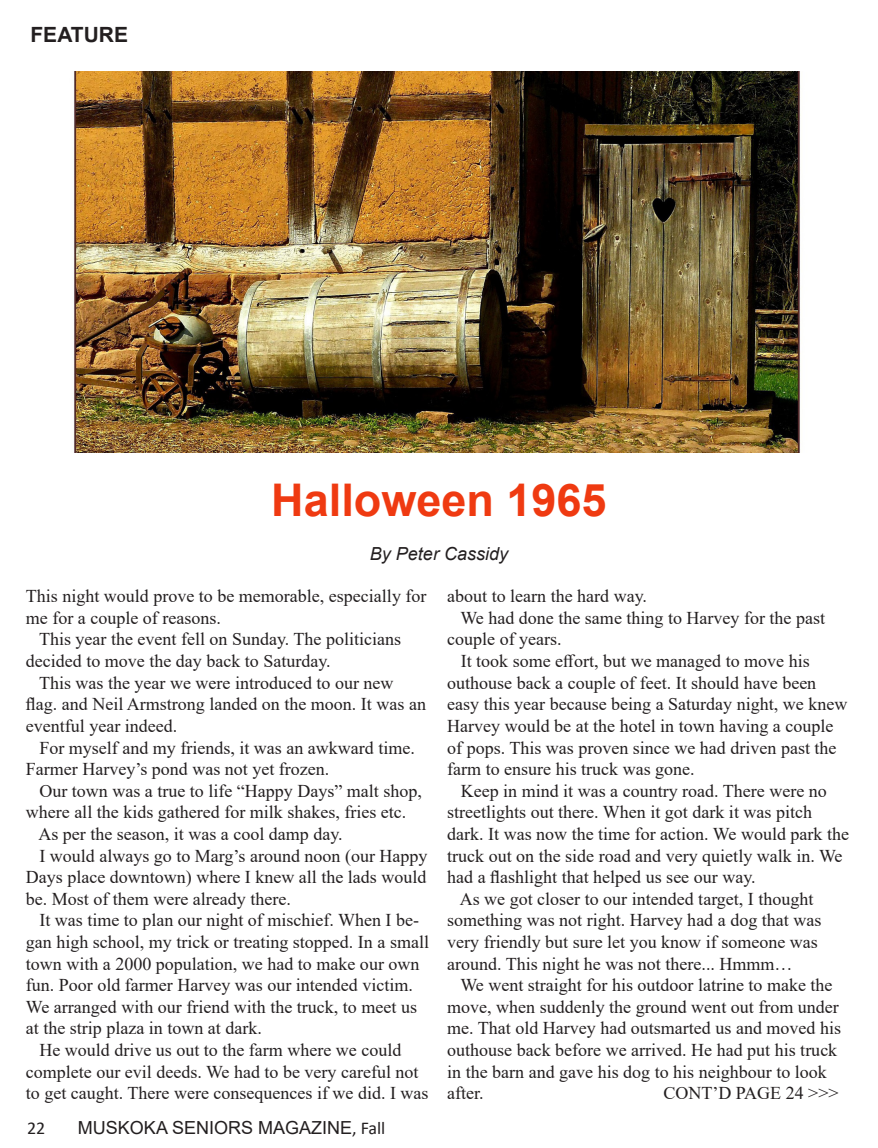
<style>
.page{position:relative;width:878px;height:1148px;background:#fff}
.page>*{position:absolute;margin:0;border:0;box-sizing:border-box;transform-origin:0 0}
.t1{font:700 45px "Arial";color:#ef3a11}
.t2{font:700 21px "Arial";color:#231f20}
.t3{font:18px/21.6px "Times New Roman";color:#231f20}
.t4{font:18px "Arial";color:#231f20}
.t5{font:italic 18px "Arial";color:#231f20}
.t6{font:18px "Calibri";color:#231f20}
.s1{font-family:"Calibri"}
</style>
<div class="page">
<img style="left:73px;top:71px;width:728px;height:381px">
<p class="t2" style="left:30px;top:20px;width:99px">FEATURE</p>
<p class="t1" style="left:271px;top:468px;width:337px">Halloween 1965</p>
<p class="t5" style="left:370px;top:542px;width:140px">By Peter Cassidy</p>
<p class="t3" style="left:26px;top:585px;width:402px">This night would prove to be memorable, especially for me for a couple of reasons.</p>
<p class="t3" style="left:26px;top:628px;width:377px;text-indent:13px">This year the event fell on Sunday. The politicians decided to move the day back to Saturday.</p>
<p class="t3" style="left:26px;top:671px;width:401px;text-indent:13px">This was the year we were introduced to our new flag. and Neil Armstrong landed on the moon. It was an eventful year indeed.</p>
<p class="t3" style="left:26px;top:736px;width:390px;text-indent:14px">For myself and my friends, it was an awkward time.<br>Farmer Harvey’s pond was not yet frozen.</p>
<p class="t3" style="left:26px;top:779px;width:397px;text-indent:14px">Our town was a true to life “Happy Days” malt shop, where all the kids gathered for milk shakes, fries etc.</p>
<p class="t3" style="left:38px;top:822px;width:306px">As per the season, it was a cool damp day.</p>
<p class="t3" style="left:26px;top:844px;width:403px;text-align:justify;text-indent:14px">I would always go to Marg’s around noon (our Happy Days place downtown) where I knew all the lads would be. Most of them were already there.</p>
<p class="t3" style="left:26px;top:909px;width:404px;text-indent:14px">It was time to plan our night of mischief. When I be&shy;gan high school, my trick or treating stopped. In a small town with a 2000 population, we had to make our own fun. Poor old farmer Harvey was our intended victim.</p>
<p class="t3" style="left:26px;top:995px;width:392px">We arranged with our friend with the truck, to meet us at the strip plaza in town at dark.</p>
<p class="t3" style="left:26px;top:1038px;width:404px;text-indent:14px">He would drive us out to the farm where we could complete our evil deeds. We had to be very careful not to get caught. There were consequences if we did. I was</p>
<p class="t6" style="left:27px;top:1116px;width:20px">22</p>
<p class="t4" style="left:78px;top:1115px;width:309px">MUSKOKA SENIORS MAGAZINE<span class="s1">, Fall</span></p>
<p class="t3" style="left:447px;top:585px;width:201px">about to learn the hard way.</p>
<p class="t3" style="left:460px;top:606px;width:366px">We had done the same thing to Harvey for the past</p>
<p class="t3" style="left:447px;top:628px;width:116px">couple of years.</p>
<p class="t3" style="left:447px;top:649px;width:401px;text-indent:14px">It took some effort, but we managed to move his outhouse back a couple of feet. It should have been easy this year because being a Saturday night, we knew Harvey would be at the hotel in town having a couple of pops. This was proven since we had driven past the farm to ensure his truck was gone.</p>
<p class="t3" style="left:447px;top:779px;width:403px;text-indent:14px">Keep in mind it was a country road. There were no streetlights out there. When it got dark it was pitch dark. It was now the time for action. We would park the truck out on the side road and very quietly walk in. We</p>
<p class="t3" style="left:447px;top:865px;width:310px">had a flashlight that helped us see our way.</p>
<p class="t3" style="left:447px;top:887px;width:375px;text-indent:13px">As we got closer to our intended target, I thought something was not right. Harvey had a dog that was very friendly but sure let you know if someone was around. This night he was not there... Hmmm…</p>
<p class="t3" style="left:447px;top:973px;width:395px;text-indent:13px">We went straight for his outdoor latrine to make the move, when suddenly the ground went out from under me. That old Harvey had outsmarted us and moved his outhouse back before we arrived. He had put his truck in the barn and gave his dog to his neighbour to look after.</p>
<p class="t3" style="left:663px;top:1081px;width:177px">CONT’D PAGE 24 &gt;&gt;&gt;</p>
</div>
